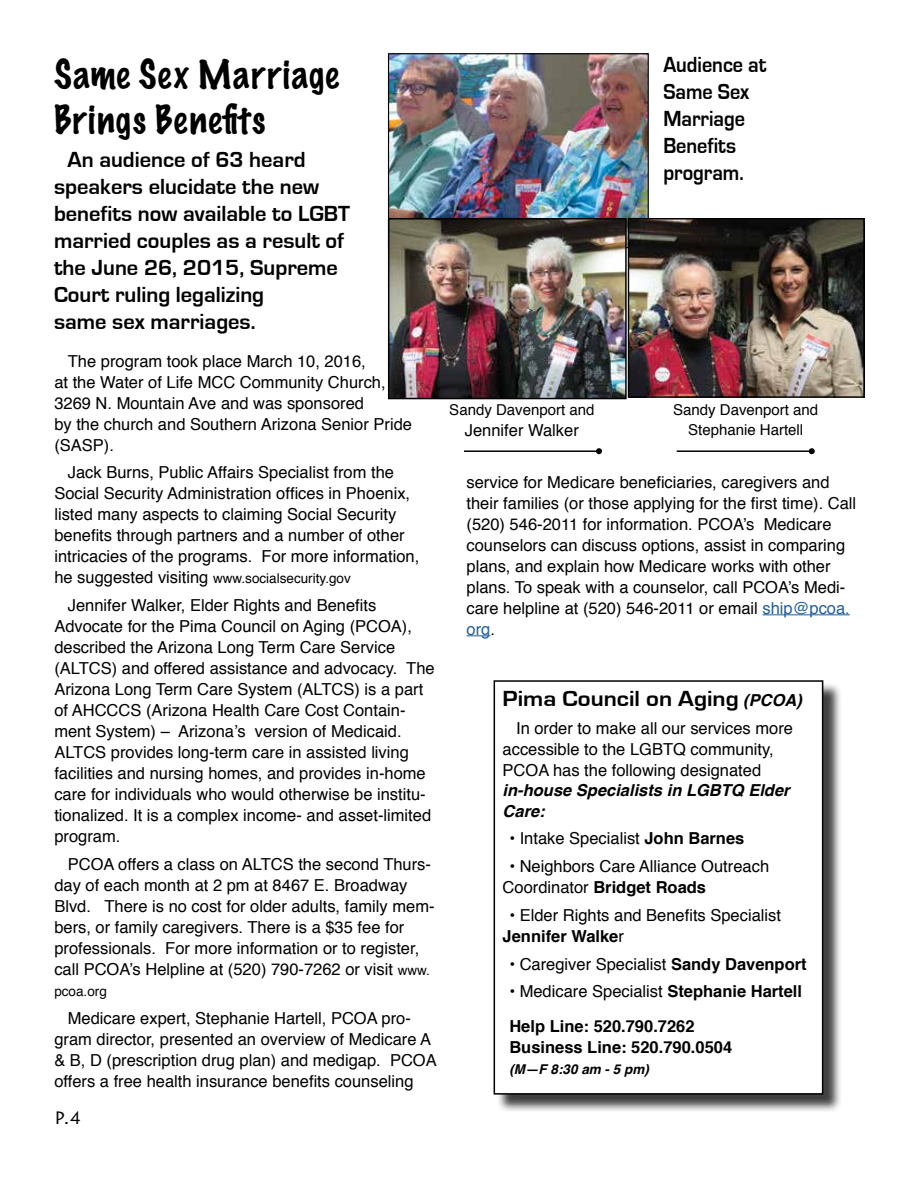
<style>
.page{position:relative;width:918px;height:1188px;background:#fff}
.page>*{position:absolute;margin:0;border:0;box-sizing:border-box;transform-origin:0 0}
.t1{font:100 36px/45px "Marker Felt";letter-spacing:.035em;color:#000}
.t2{font:700 22.5px/27px "Eurostile";color:#000}
.t3{font:700 22.5px/27px "Eurostile";color:#000;scale:.9 1}
.t4{font:700 22.5px "Eurostile";color:#000;scale:1.1 1}
.t5{font:18px "Lithos Pro";color:#000}
.t6{font:16.5px/21px "Helvetica";color:#000}
.t7{font:700 16.5px/34.5px "Helvetica";color:#000}
.t8{font:italic 700 16.5px/21px "Helvetica";color:#000}
.t9{font:15px/19.5px "Helvetica";color:#000;text-align:center}
.t10{font:13.5px "Helvetica";color:#000}
.t11{font:italic 700 13.5px "Helvetica";color:#000}
.s1{font-size:16.5px}
.s2{font-size:13.5px}
.s3{color:#215e9e}
.s4{font-family:"Helvetica";font-style:italic;font-size:16.5px}
.s5{font-weight:700}
.s6{font-weight:400}
</style>
<div class="page">
<hr style="left:464px;top:450px;width:135px;height:2px;background:#000">
<svg style="left:596px;top:448px;width:6px;height:6px"></svg>
<hr style="left:677px;top:450px;width:135px;height:2px;background:#000">
<svg style="left:809px;top:448px;width:6px;height:6px"></svg>
<div style="left:496px;top:683px;width:346px;height:430px;background:#000;opacity:.75"></div>
<div style="left:494px;top:681px;width:329px;height:413px;background:#fff"></div>
<div style="left:494px;top:680px;width:329px;height:415px;border:2px solid #000"></div>
<hr style="left:763px;top:614px;width:87px;height:1px;background:#215e9e">
<svg style="left:467px;top:635px;width:23px;height:1px"></svg>
<img style="left:390px;top:55px;width:257px;height:191px">
<div style="left:388px;top:53px;width:261px;height:195px;border:1px solid #000"></div>
<img style="left:630px;top:220px;width:233px;height:176px">
<div style="left:628px;top:218px;width:237px;height:180px;border:1px solid #000"></div>
<img style="left:391px;top:221px;width:233px;height:175px">
<div style="left:388px;top:218px;width:239px;height:181px;border:2px solid #000"></div>
<h1 class="t1" style="left:54px;top:51px;width:286px">Same Sex Marriage<br>Brings Benefits</h1>
<h2 class="t2" style="left:54px;top:146px;width:298px;text-indent:14px">An audience of 63 heard speakers elucidate the new benefits now available to LGBT married couples as a result of the June 26, 2015, Supreme<br>Court ruling legalizing<br>same sex marriages.</h2>
<p class="t6" style="left:54px;top:351px;width:359px;text-indent:13px">The program took place March 10, 2016,<br>at the Water of Life MCC Community Church, 3269 N. Mountain Ave and was sponsored<br>by the church and Southern Arizona Senior Pride (SASP).</p>
<p class="t6" style="left:54px;top:463px;width:366px;text-indent:13px">Jack Burns, Public Affairs Specialist from the Social Security Administration offices in Phoenix, listed many aspects to claiming Social Security benefits through partners and a number of other intricacies of the programs. For more information,</p>
<p class="t10" style="left:54px;top:568px;width:298px"><span class="s1">he suggested visiting</span> www.socialsecurity.gov</p>
<p class="t6" style="left:54px;top:595px;width:382px;text-indent:13px">Jennifer Walker, Elder Rights and Benefits Advocate for the Pima Council on Aging (PCOA), described the Arizona Long Term Care Service (ALTCS) and offered assistance and advocacy. The Arizona Long Term Care System (ALTCS) is a part of AHCCCS (Arizona Health Care Cost Contain&shy;ment System) – Arizona’s version of Medicaid.<br>ALTCS provides long-term care in assisted living facilities and nursing homes, and provides in-home care for individuals who would otherwise be institu&shy;tionalized. It is a complex income- and asset-limited program.</p>
<p class="t6" style="left:54px;top:854px;width:382px;text-indent:13px">PCOA offers a class on ALTCS the second Thurs&shy;day of each month at 2 pm at 8467 E. Broadway Blvd. There is no cost for older adults, family mem&shy;bers, or family caregivers. There is a $35 fee for professionals. For more information or to register, call PCOA’s Helpline at (520) 790-7262 or visit <span class="s2">www.</span></p>
<p class="t10" style="left:54px;top:981px;width:54px">pcoa.org</p>
<p class="t6" style="left:54px;top:1008px;width:384px;text-indent:13px">Medicare expert, Stephanie Hartell, PCOA pro&shy;gram director, presented an overview of Medicare A &amp; B, D (prescription drug plan) and medigap. PCOA offers a free health insurance benefits counseling</p>
<p class="t5" style="left:54px;top:1108px;width:29px">P.4</p>
<h2 class="t3" style="left:663px;top:51px;width:116px">Audience at<br>Same Sex<br>Marriage<br>Benefits program.</h2>
<p class="t9" style="left:449px;top:401px;width:147px">Sandy Davenport and</p>
<p class="t6" style="left:465px;top:421px;width:116px">Jennifer Walker</p>
<p class="t9" style="left:673px;top:401px;width:147px">Sandy Davenport and<br>Stephanie Hartell</p>
<p class="t6" style="left:467px;top:472px;width:391px">service for Medicare beneficiaries, caregivers and their families (or those applying for the first time). Call (520) 546-2011 for information. PCOA’s Medicare counselors can discuss options, assist in comparing plans, and explain how Medicare works with other plans. To speak with a counselor, call PCOA’s Medi&shy;care helpline at (520) 546-2011 or email <span class="s3">ship@pcoa. org</span>.</p>
<h2 class="t4" style="left:503px;top:687px;width:274px">Pima Council on Aging <span class="s4">(PCOA)</span></h2>
<p class="t6" style="left:503px;top:718px;width:292px;text-indent:13px">In order to make all our services more accessible to the LGBTQ community,<br>PCOA has the following designated</p>
<p class="t8" style="left:503px;top:779px;width:289px">in-house Specialists in LGBTQ Elder<br>Care:</p>
<p class="t6" style="left:509px;top:828px;width:237px">• Intake Specialist <span class="s5">John Barnes</span></p>
<p class="t6" style="left:503px;top:856px;width:268px;text-indent:7px">• Neighbors Care Alliance Outreach<br>Coordinator <span class="s5">Bridget Roads</span></p>
<p class="t6" style="left:503px;top:905px;width:280px;text-indent:7px">• Elder Rights and Benefits Specialist<br><span class="s5">Jennifer Walke</span>r</p>
<p class="t6" style="left:509px;top:954px;width:299px">• Caregiver Specialist <span class="s5">Sandy Davenport</span></p>
<p class="t7" style="left:509px;top:974px;width:294px"><span class="s6">• Medicare Specialist</span> Stephanie Hartell<br>Help Line: 520.790.7262</p>
<p class="t7" style="left:509px;top:1030px;width:224px">Business Line: 520.790.0504</p>
<p class="t11" style="left:509px;top:1058px;width:141px">(M—F 8:30 am - 5 pm)</p>
</div>
